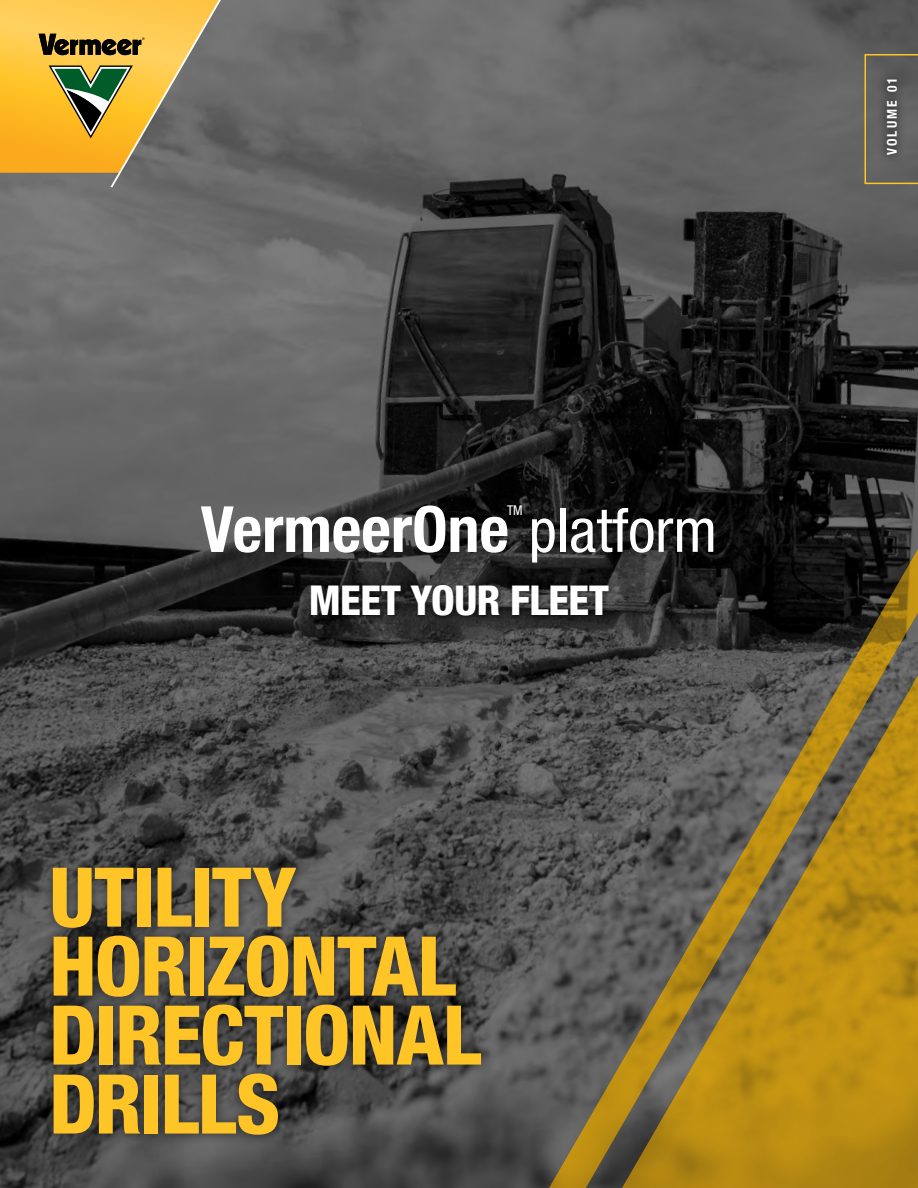
<style>
.page{position:relative;width:918px;height:1188px;background:#fff}
.page>*{position:absolute;margin:0;border:0;box-sizing:border-box;transform-origin:0 0}
.t1{font:800 condensed 82.5px/69px "Helvetica Neue LT Std";letter-spacing:-.02em;color:#ffc425}
.t2{font:700 condensed 63.75px "Helvetica Neue";color:#fff}
.t3{font:800 condensed 41.25px "Helvetica Neue LT Std";letter-spacing:-.01em;color:#fff}
.t4{font:700 condensed 13.5px "Helvetica Neue LT Std";letter-spacing:.16em;color:#fff}
.t5{font:condensed 13.5px "Helvetica Neue LT Std";color:#fff}
.s1{font-family:"Helvetica Neue LT Std";font-weight:400;font-size:60.75px}
</style>
<div class="page">
<img style="left:0;top:0;width:918px;height:1188px">
<svg style="left:865px;top:54px;width:53px;height:130px;background:#6b675c"></svg>
<div style="left:876px;top:69px;width:31px;height:97px;background:#000;opacity:.39"></div>
<div style="left:42px;top:857px;width:450px;height:289px;background:#000;opacity:.39"></div>
<svg style="left:0;top:0;width:221px;height:187px;background:#bf9d4b"></svg>
<svg style="left:527px;top:340px;width:391px;height:848px;background:#2f2e2c"></svg>
<svg style="left:614px;top:588px;width:304px;height:600px;background:#866f2f"></svg>
<div style="left:306px;top:580px;width:308px;height:40px;background:#000;opacity:.39"></div>
<p class="t5" style="left:507px;top:502px;width:17px">TM</p>
<p class="t2" style="left:201px;top:476px;width:518px">VermeerOne <span class="s1">platform</span></p>
<p class="t3" style="left:309px;top:575px;width:302px">MEET YOUR FLEET</p>
<p class="t1" style="left:49px;top:861px;width:433px">UTILITY<br>HORIZONTAL<br>DIRECTIONAL<br>DRILLS</p>
<p class="t4" style="left:884px;top:155px;width:79px;rotate:-90deg">VOLUME 01</p>
</div>
